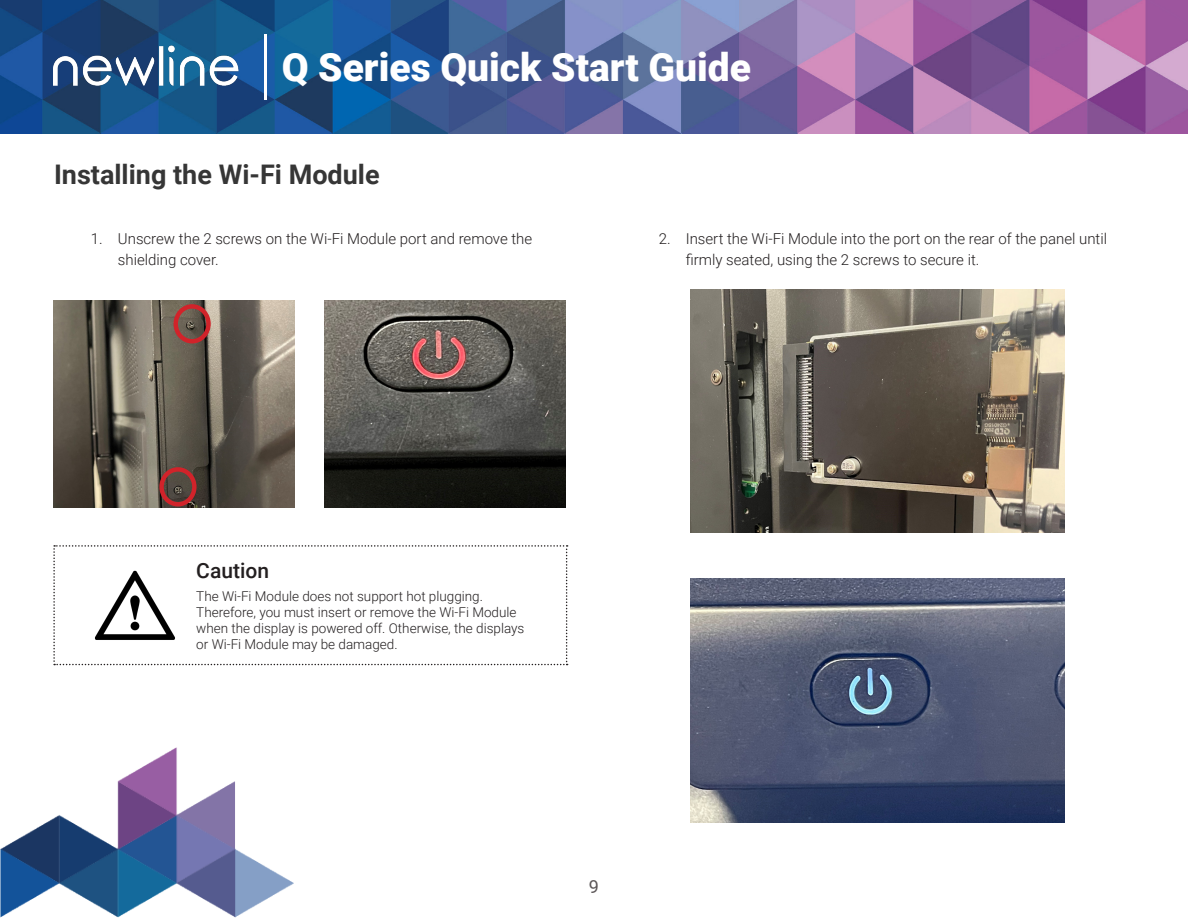
<style>
.page{position:relative;width:1188px;height:918px;background:#fff}
.page>*{position:absolute;margin:0;border:0;box-sizing:border-box;transform-origin:0 0}
.t1{font:900 39px "Roboto";color:#fff}
.t2{font:700 27px "Roboto";color:#363636}
.t3{font:500 21px "Roboto";color:#231f20}
.Paragraph_Style_1{font:18px "Roboto";color:#5c5758}
.t4{font:300 15px/21px "Roboto";color:#231f20}
.t5{font:300 13.5px/16.2px "Roboto";color:#231f20}
</style>
<div class="page">
<img style="left:0;top:0;width:1188px;height:134px">
<hr style="left:264px;top:34px;width:3px;height:66px;background:#fff">
<img style="left:53px;top:46px;width:186px;height:40px">
<img style="left:0;top:748px;width:294px;height:170px">
<img style="left:53px;top:301px;width:241px;height:207px">
<img style="left:324px;top:301px;width:241px;height:207px">
<div style="left:174px;top:304px;width:37px;height:39px;border:4px solid #d1232a;border-radius:50%"></div>
<div style="left:159px;top:467px;width:38px;height:39px;border:4px solid #d1232a;border-radius:50%"></div>
<img style="left:691px;top:289px;width:374px;height:244px">
<img style="left:691px;top:579px;width:374px;height:243px">
<svg style="left:53px;top:545px;width:515px;height:120px"></svg>
<p class="t1" style="left:282px;top:40px;width:471px">Q Series Quick Start Guide</p>
<p class="t2" style="left:54px;top:156px;width:327px">Installing the Wi-Fi Module</p>
<p class="t4" style="left:118px;top:228px;width:416px;text-indent:-27px">1. Unscrew the 2 screws on the Wi-Fi Module port and remove the shielding cover.</p>
<p class="t4" style="left:686px;top:228px;width:423px;text-indent:-27px">2. Insert the Wi-Fi Module into the port on the rear of the panel until firmly seated, using the 2 screws to secure it.</p>
<p class="t3" style="left:196px;top:556px;width:74px">Caution</p>
<p class="t5" style="left:196px;top:587px;width:330px">The Wi-Fi Module does not support hot plugging.<br>Therefore, you must insert or remove the Wi-Fi Module when the display is powered off. Otherwise, the displays or Wi-Fi Module may be damaged.</p>
<p class="Paragraph_Style_1" style="left:589px;top:874px;width:12px">9</p>
</div>
